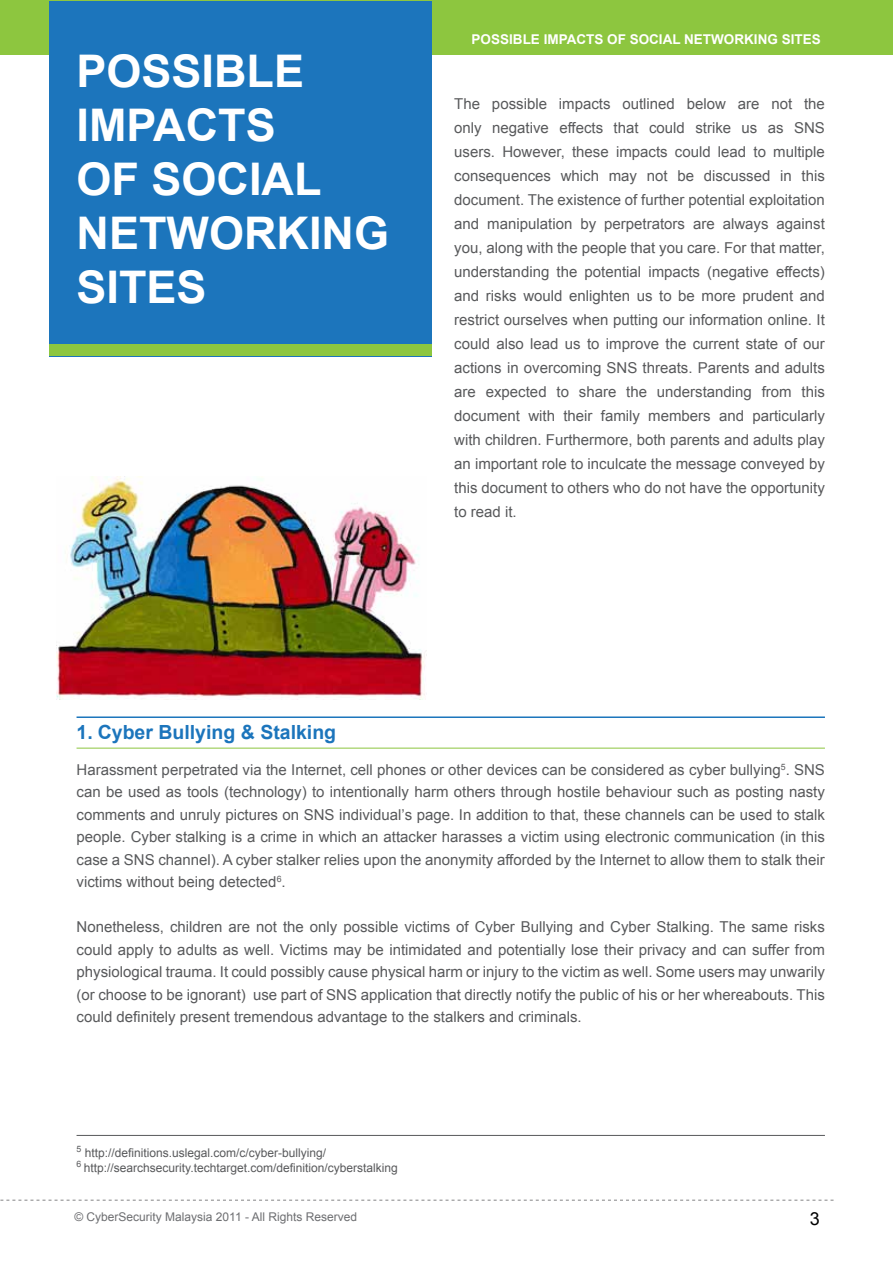
<style>
.page{position:relative;width:893px;height:1263px;background:#fff}
.page>*{position:absolute;margin:0;border:0;box-sizing:border-box;transform-origin:0 0}
.t1{font:700 45px/54px "Arial";color:#fff}
.t2{font:700 19.5px "Arial";color:#1c75bc}
.t3{font:18px "Arial";color:#000}
.t4{font:15px/24px "Arial";color:#58595b;text-align:justify}
.t5{font:700 13.5px "Arial";color:#fff}
.t6{font:12px/15px "Arial";color:#58595b}
.t7{font:12px "Arial";color:#6d6e71}
</style>
<div class="page">
<svg style="left:0;top:1200px;width:833px;height:1px"></svg>
<div style="left:0;top:0;width:893px;height:54px;background:#8dc63f"></div>
<div style="left:49px;top:1px;width:383px;height:355px;background:#1c75bc"></div>
<div style="left:49px;top:344px;width:383px;height:12px;background:#8dc63f"></div>
<hr style="left:77px;top:716px;width:748px;height:2px;background:#1c75bc">
<hr style="left:77px;top:748px;width:748px;height:1px;background:#8dc63f">
<hr style="left:77px;top:1135px;width:748px;height:1px;background:#58595b">
<img style="left:56px;top:476px;width:371px;height:223px">
<h1 class="t1" style="left:77px;top:45px;width:314px">POSSIBLE<br>IMPACTS<br>OF SOCIAL<br>NETWORKING<br>SITES</h1>
<p class="t5" style="left:472px;top:30px;width:351px">POSSIBLE IMPACTS OF SOCIAL NETWORKING SITES</p>
<p class="t4" style="left:454px;top:92px;width:372px">The possible impacts outlined below are not the only negative effects that could strike us as SNS users. However, these impacts could lead to multiple consequences which may not be discussed in this document. The existence of further potential exploitation and manipulation by perpetrators are always against you, along with the people that you care. For that matter, understanding the potential impacts (negative effects) and risks would enlighten us to be more prudent and restrict ourselves when putting our information online. It could also lead us to improve the current state of our actions in overcoming SNS threats. Parents and adults are expected to share the understanding from this document with their family members and particularly with children. Furthermore, both parents and adults play an important role to inculcate the message conveyed by this document to others who do not have the opportunity to read it.</p>
<h2 class="t2" style="left:77px;top:719px;width:261px">1. Cyber Bullying &amp; Stalking</h2>
<p class="t4" style="left:77px;top:758px;width:750px;line-height:22.5px">Harassment perpetrated via the Internet, cell phones or other devices can be considered as cyber bullying<sup>5</sup>. SNS can be used as tools (technology) to intentionally harm others through hostile behaviour such as posting nasty comments and unruly pictures on SNS individual’s page. In addition to that, these channels can be used to stalk people. Cyber stalking is a crime in which an attacker harasses a victim using electronic communication (in this case a SNS channel). A cyber stalker relies upon the anonymity afforded by the Internet to allow them to stalk their victims without being detected<sup>6</sup>.</p>
<p class="t4" style="left:77px;top:916px;width:750px;line-height:22.5px">Nonetheless, children are not the only possible victims of Cyber Bullying and Cyber Stalking. The same risks could apply to adults as well. Victims may be intimidated and potentially lose their privacy and can suffer from physiological trauma. It could possibly cause physical harm or injury to the victim as well. Some users may unwarily (or choose to be ignorant) use part of SNS application that directly notify the public of his or her whereabouts. This could definitely present tremendous advantage to the stalkers and criminals.</p>
<p class="t6" style="left:77px;top:1145px;width:323px"><sup>5</sup> http://definitions.uslegal.com/c/cyber-bullying/<br><sup>6</sup> http://searchsecurity.techtarget.com/definition/cyberstalking</p>
<p class="t7" style="left:74px;top:1209px;width:284px">© CyberSecurity Malaysia 2011 - All Rights Reserved</p>
<p class="t3" style="left:810px;top:1207px;width:12px">3</p>
</div>
